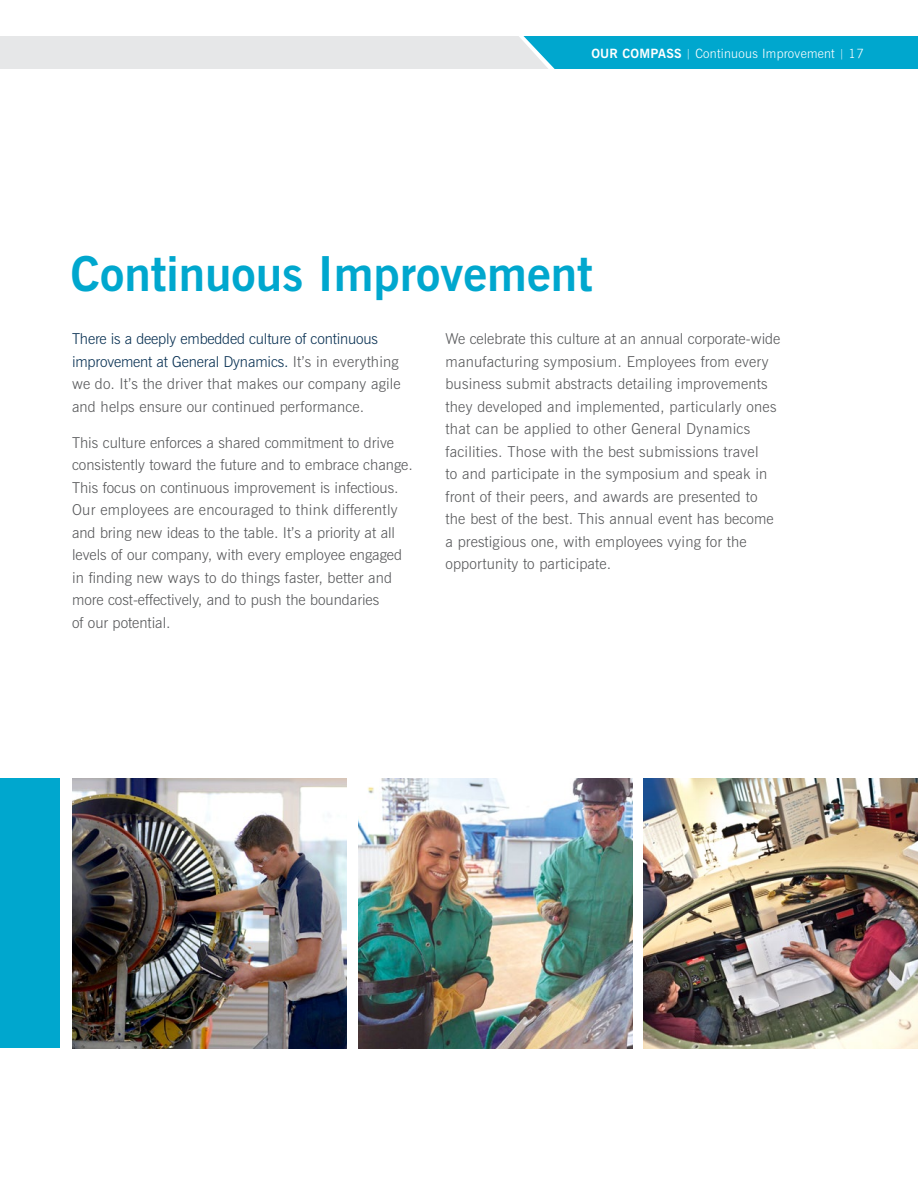
<style>
.page{position:relative;width:918px;height:1188px;background:#fff}
.page>*{position:absolute;margin:0;border:0;box-sizing:border-box;transform-origin:0 0}
.t1{font:700 48px "News Gothic BT";color:#00a7ce}
.t2{font:300 15px/22.5px "News Gothic BT";letter-spacing:.01em;color:#58595b}
.t3{font:300 12.75px "News Gothic BT";letter-spacing:.02em;color:#fff}
.s1{font-weight:700}
.s2{font-size:10.5px}
.s3{color:#0a3254}
</style>
<div class="page">
<img style="left:72px;top:779px;width:275px;height:270px">
<img style="left:358px;top:779px;width:275px;height:270px">
<div style="left:0;top:778px;width:60px;height:270px;background:#00a7ce"></div>
<div style="left:896px;top:36px;width:22px;height:33px;background:#00a7ce"></div>
<svg style="left:0;top:36px;width:896px;height:33px;background:#8bcddd"></svg>
<img style="left:644px;top:779px;width:274px;height:270px">
<p class="t3" style="left:591px;top:46px;width:274px"><span class="s1">OUR COMPASS</span> <span class="s2">|</span> Continuous Improvement <span class="s2">|</span> 17</p>
<h1 class="t1" style="left:70px;top:244px;width:524px">Continuous Improvement</h1>
<p class="t2" style="left:72px;top:328px;width:330px"><span class="s3">There is a deeply embedded culture of continuous improvement at General Dynamics.</span> It’s in everything we do. It’s the driver that makes our company agile and helps ensure our continued performance.</p>
<p class="t2" style="left:72px;top:431px;width:342px">This culture enforces a shared commitment to drive consistently toward the future and to embrace change.<br>This focus on continuous improvement is infectious.<br>Our employees are encouraged to think differently and bring new ideas to the table. It’s a priority at all levels of our company, with every employee engaged in finding new ways to do things faster, better and more cost-effectively, and to push the boundaries<br>of our potential.</p>
<p class="t2" style="left:446px;top:328px;width:336px">We celebrate this culture at an annual corporate-wide manufacturing symposium. Employees from every business submit abstracts detailing improvements they developed and implemented, particularly ones that can be applied to other General Dynamics facilities. Those with the best submissions travel<br>to and participate in the symposium and speak in front of their peers, and awards are presented to the best of the best. This annual event has become a prestigious one, with employees vying for the opportunity to participate.</p>
</div>
